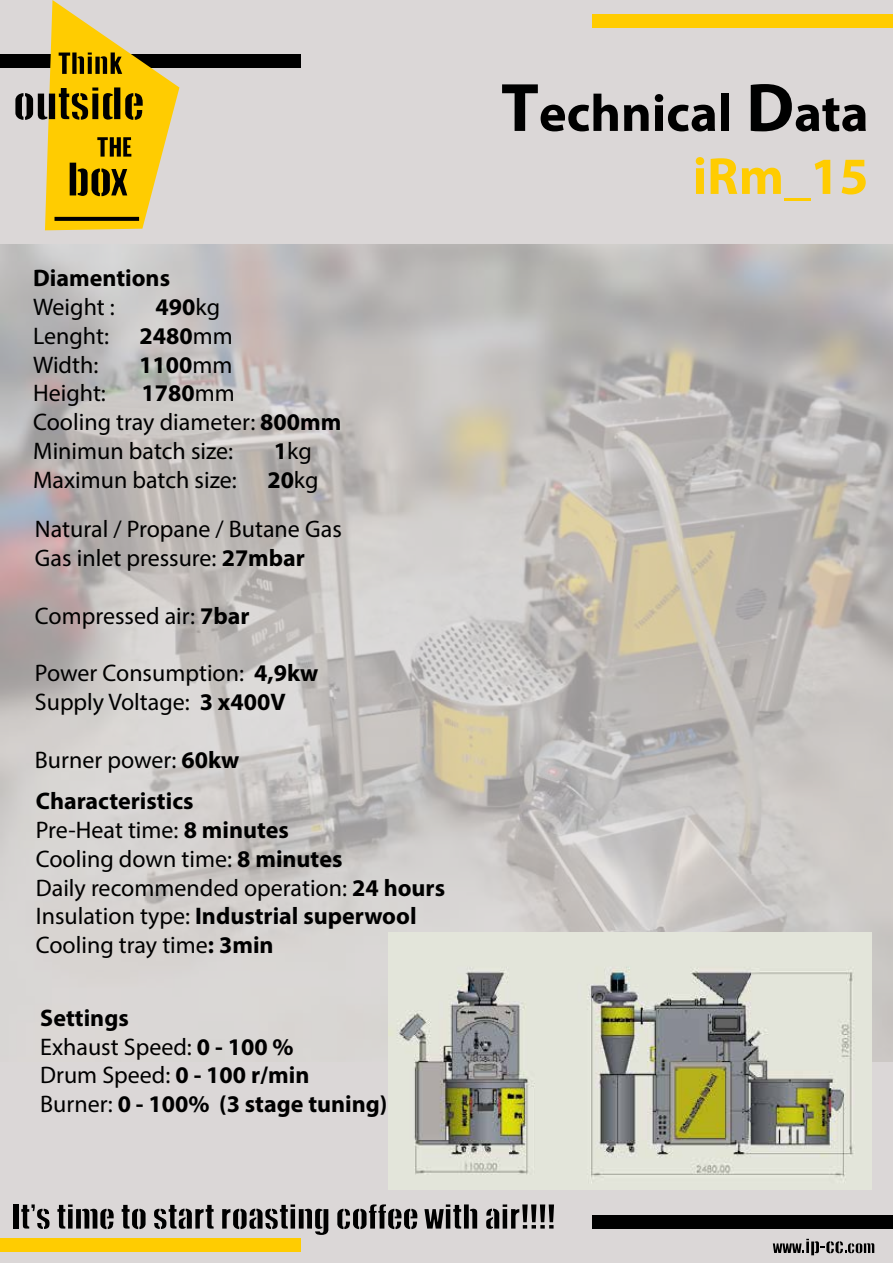
<style>
.page{position:relative;width:893px;height:1263px;background:#dbd7d7}
.page>*{position:absolute;margin:0;border:0;box-sizing:border-box;transform-origin:0 0}
.t1{font:700 52.5px/63px "Myriad Pro";color:#000;text-align:right}
.t2{font:24px/28.8px "Myriad Pro";color:#000}
.t3{font:700 24px/28.8px "Myriad Pro";color:#000}
.s1{font-weight:400}
.s2{font-weight:700}
.s3{font-size:69px}
.s4{color:#ffcc01}
</style>
<div class="page">
<div style="left:0;top:1238px;width:300px;height:13px;background:#ffcc01"></div>
<div style="left:0;top:54px;width:300px;height:14px;background:#000"></div>
<div style="left:593px;top:14px;width:300px;height:14px;background:#ffcc01"></div>
<div style="left:593px;top:1215px;width:300px;height:13px;background:#000"></div>
<img style="left:0;top:244px;width:893px;height:817px">
<svg style="left:15px;top:0;width:164px;height:230px"></svg>
<svg style="left:55px;top:217px;width:84px;height:4px"></svg>
<div style="left:14px;top:1204px;width:5px;height:24px;background:#000"></div>
<svg style="left:21px;top:1204px;width:29px;height:25px"></svg>
<svg style="left:57px;top:1204px;width:57px;height:25px"></svg>
<svg style="left:122px;top:1205px;width:24px;height:24px"></svg>
<svg style="left:154px;top:1205px;width:60px;height:24px"></svg>
<svg style="left:222px;top:1204px;width:106px;height:31px"></svg>
<svg style="left:337px;top:1204px;width:80px;height:25px"></svg>
<svg style="left:424px;top:1204px;width:53px;height:24px"></svg>
<svg style="left:486px;top:1204px;width:68px;height:25px"></svg>
<svg style="left:773px;top:1239px;width:101px;height:16px"></svg>
<img style="left:388px;top:933px;width:484px;height:256px">
<p class="t3" style="left:33px;top:263px;width:138px">Diamentions</p>
<p class="t2" style="left:33px;top:292px;width:83px">Weight :</p>
<p class="t3" style="left:156px;top:292px;width:66px">490<span class="s1">kg</span></p>
<p class="t2" style="left:33px;top:321px;width:77px">Lenght:</p>
<p class="t3" style="left:140px;top:320px;width:95px">2480<span class="s1">mm</span></p>
<p class="t2" style="left:33px;top:350px;width:67px">Width:</p>
<p class="t3" style="left:139px;top:349px;width:95px">1100<span class="s1">mm</span></p>
<p class="t2" style="left:33px;top:378px;width:74px">Height:</p>
<p class="t2" style="left:33px;top:378px;width:310px;text-indent:108px"><span class="s2">1780</span>mm<br>Cooling tray diameter: <span class="s2">800mm<br></span>Minimun batch size:</p>
<p class="t2" style="left:274px;top:436px;width:39px"><span class="s2">1</span>kg</p>
<p class="t2" style="left:33px;top:465px;width:205px">Maximun batch size:</p>
<p class="t3" style="left:267px;top:464px;width:53px">20<span class="s1">kg</span></p>
<p class="t2" style="left:35px;top:514px;width:308px">Natural / Propane / Butane Gas<br>Gas inlet pressure: <span class="s2">27mbar</span></p>
<p class="t2" style="left:35px;top:601px;width:216px">Compressed air: <span class="s2">7bar</span></p>
<p class="t2" style="left:35px;top:658px;width:285px">Power Consumption: <span class="s2">4,9kw<br></span>Supply Voltage: <span class="s2">3 x400V</span></p>
<p class="t3" style="left:35px;top:738px;width:206px;line-height:41.4px"><span class="s1">Burner power:</span> 60kw<br>Characteristics</p>
<p class="t2" style="left:36px;top:815px;width:411px">Pre-Heat time: <span class="s2">8 minutes<br></span>Cooling down time: <span class="s2">8 minutes<br></span>Daily recommended operation: <span class="s2">24 hours<br></span>Insulation type: <span class="s2">Industrial superwool<br></span>Cooling tray time<span class="s2">: 3min</span></p>
<p class="t3" style="left:40px;top:1002px;width:349px">Settings<br><span class="s1">Exhaust Speed:</span> 0 - 100 %<br><span class="s1">Drum Speed:</span> 0 - 100 r/min<br><span class="s1">Burner:</span> 0 - 100% (3 stage tuning)</p>
<h1 class="t1" style="left:501px;top:80px;width:369px"><span class="s3">T</span>echnical <span class="s3">D</span>ata <span class="s4">iRm_15</span></h1>
</div>
